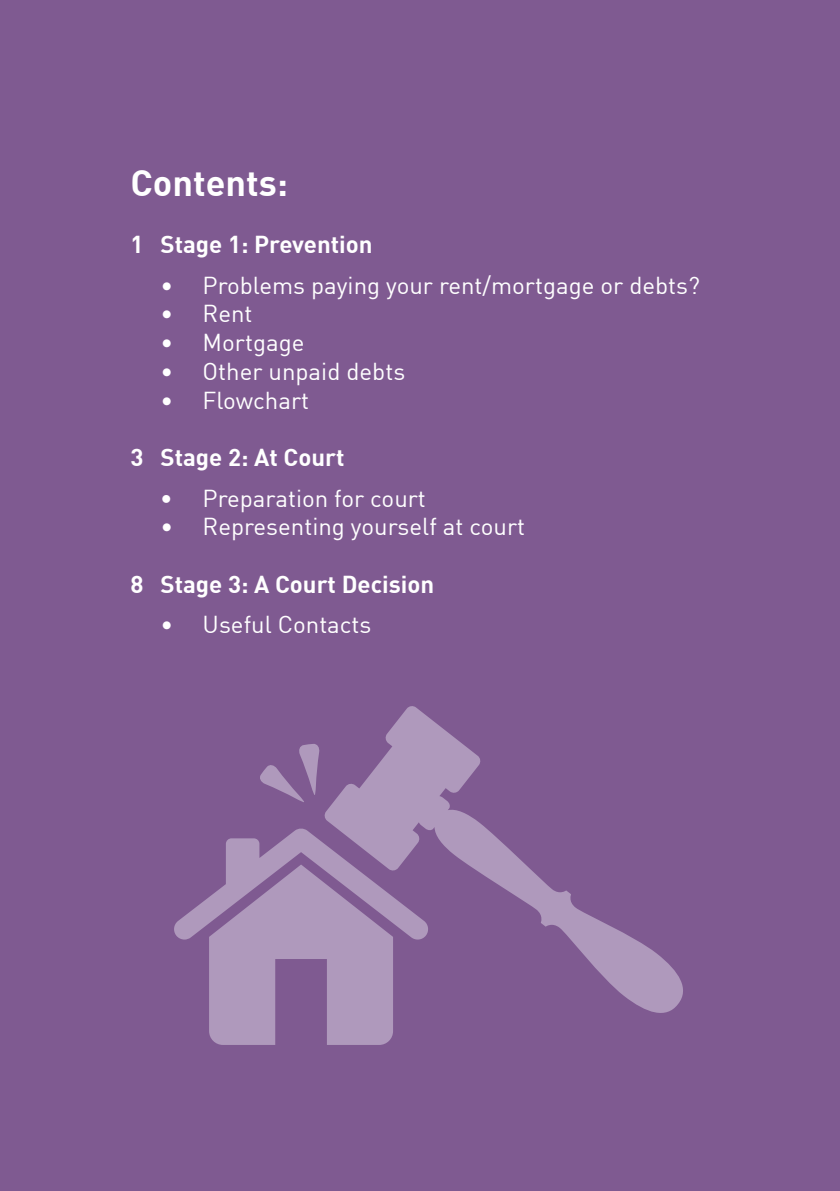
<style>
.page{position:relative;width:840px;height:1191px;background:#fff}
.page>*{position:absolute;margin:0;border:0;box-sizing:border-box;transform-origin:0 0}
.t1{font:700 36px "DIN";color:#fff}
.t2{font:24px "DIN";color:#fff}
.t3{font:700 24px "DIN";color:#fff}
.s1{font-weight:700}
</style>
<div class="page">
<div style="left:0;top:0;width:839px;height:1191px;background:#7f5a91"></div>
<svg style="left:174px;top:706px;width:509px;height:339px"></svg>
<p class="t1" style="left:130px;top:159px;width:159px">Contents:</p>
<p class="t3" style="left:130px;top:229px;width:243px">1 Stage 1: Prevention</p>
<p class="t2" style="left:160px;top:270px;width:540px">• Problems paying your rent/mortgage or debts?</p>
<p class="t2" style="left:160px;top:299px;width:93px">• Rent</p>
<p class="t2" style="left:160px;top:327px;width:145px">• Mortgage</p>
<p class="t2" style="left:160px;top:356px;width:246px">• Other unpaid debts</p>
<p class="t2" style="left:160px;top:385px;width:150px">• Flowchart</p>
<p class="t3" style="left:130px;top:442px;width:215px">3 Stage 2: At Court</p>
<p class="t2" style="left:160px;top:483px;width:267px"><span class="s1">•</span> Preparation for court</p>
<p class="t2" style="left:160px;top:512px;width:366px">• Representing yourself at court</p>
<p class="t3" style="left:130px;top:568px;width:305px">8 Stage 3: A Court Decision</p>
<p class="t2" style="left:160px;top:609px;width:212px">• Useful Contacts</p>
</div>
